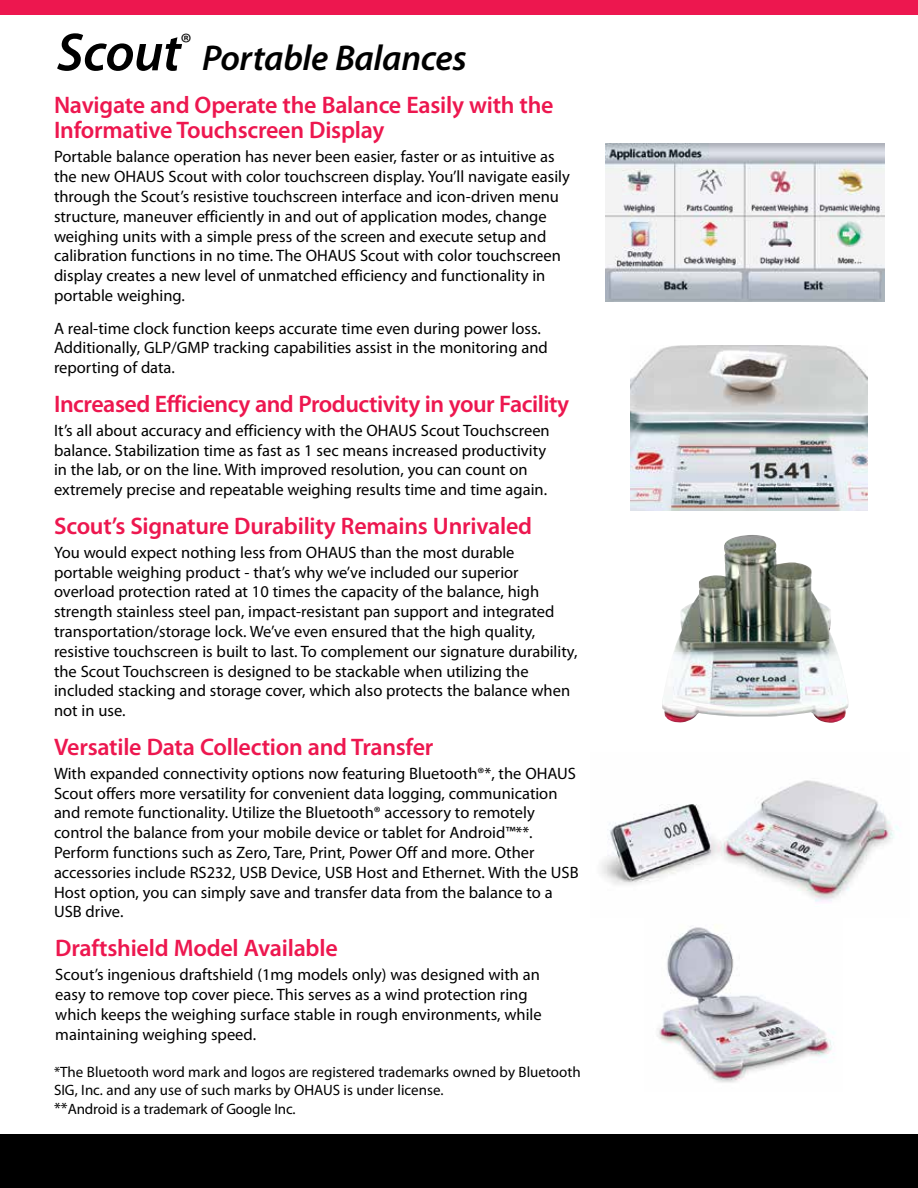
<style>
.page{position:relative;width:918px;height:1188px;background:#fff}
.page>*{position:absolute;margin:0;border:0;box-sizing:border-box;transform-origin:0 0}
.t1{font:italic 600 54px "Myriad Pro";letter-spacing:-.01em;color:#000}
.t2{font:italic 600 36px "Myriad Pro";letter-spacing:-.01em;color:#000}
.t3{font:600 24px/25.8px "Myriad Pro";letter-spacing:-.01em;color:#ed174f}
.t4{font:16.5px/19.8px "Myriad Pro";color:#000}
.t5{font:15px/18px "Myriad Pro";color:#000}
.s1{font-size:16.5px}
</style>
<div class="page">
<div style="left:0;top:0;width:918px;height:15px;background:#ed174f"></div>
<div style="left:0;top:1134px;width:918px;height:54px;background:#000"></div>
<img style="left:601px;top:780px;width:298px;height:123px">
<img style="left:605px;top:143px;width:280px;height:159px">
<img style="left:630px;top:346px;width:237px;height:164px">
<img style="left:662px;top:535px;width:187px;height:188px">
<img style="left:657px;top:925px;width:178px;height:158px">
<h1 class="t1" style="left:57px;top:18px;width:136px">Scout<sup>®</sup></h1>
<h2 class="t2" style="left:202px;top:35px;width:266px">Portable Balances</h2>
<h3 class="t3" style="left:54px;top:91px;width:501px">Navigate and Operate the Balance Easily with the<br>Informative Touchscreen Display</h3>
<p class="t4" style="left:54px;top:147px;width:517px">Portable balance operation has never been easier, faster or as intuitive as the new OHAUS Scout with color touchscreen display. You’ll navigate easily through the Scout’s resistive touchscreen interface and icon-driven menu structure, maneuver efficiently in and out of application modes, change weighing units with a simple press of the screen and execute setup and calibration functions in no time. The OHAUS Scout with color touchscreen display creates a new level of unmatched efficiency and functionality in portable weighing.</p>
<p class="t4" style="left:54px;top:318px;width:495px">A real-time clock function keeps accurate time even during power loss.<br>Additionally, GLP/GMP tracking capabilities assist in the monitoring and reporting of data.</p>
<h3 class="t3" style="left:54px;top:390px;width:517px">Increased Efficiency and Productivity in your Facility</h3>
<p class="t4" style="left:54px;top:420px;width:497px">It’s all about accuracy and efficiency with the OHAUS Scout Touchscreen balance. Stabilization time as fast as 1 sec means increased productivity in the lab, or on the line. With improved resolution, you can count on extremely precise and repeatable weighing results time and time again.</p>
<h3 class="t3" style="left:54px;top:512px;width:480px">Scout’s Signature Durability Remains Unrivaled</h3>
<p class="t4" style="left:54px;top:542px;width:525px">You would expect nothing less from OHAUS than the most durable portable weighing product - that’s why we’ve included our superior overload protection rated at 10 times the capacity of the balance, high strength stainless steel pan, impact-resistant pan support and integrated transportation/storage lock. We’ve even ensured that the high quality, resistive touchscreen is built to last. To complement our signature durability, the Scout Touchscreen is designed to be stackable when utilizing the included stacking and storage cover, which also protects the balance when not in use.</p>
<h3 class="t3" style="left:54px;top:733px;width:381px">Versatile Data Collection and Transfer</h3>
<p class="t4" style="left:54px;top:763px;width:526px">With expanded connectivity options now featuring Bluetooth®*, the OHAUS Scout offers more versatility for convenient data logging, communication and remote functionality. Utilize the Bluetooth® accessory to remotely control the balance from your mobile device or tablet for Android™**.<br>Perform functions such as Zero, Tare, Print, Power Off and more. Other accessories include RS232, USB Device, USB Host and Ethernet. With the USB Host option, you can simply save and transfer data from the balance to a USB drive.</p>
<h3 class="t3" style="left:55px;top:935px;width:284px">Draftshield Model Available</h3>
<p class="t4" style="left:55px;top:965px;width:488px">Scout’s ingenious draftshield (1mg models only) was designed with an easy to remove top cover piece. This serves as a wind protection ring which keeps the weighing surface stable in rough environments, while maintaining weighing speed.</p>
<p class="t5" style="left:54px;top:1062px;width:528px">*The Bluetooth word mark and logos are registered trademarks owned by Bluetooth<br>SIG, Inc. and any use of such marks by OHAUS is under license.</p>
<p class="t5" style="left:54px;top:1100px;width:243px"><span class="s1">**</span>Android is a trademark of Google Inc.</p>
</div>
